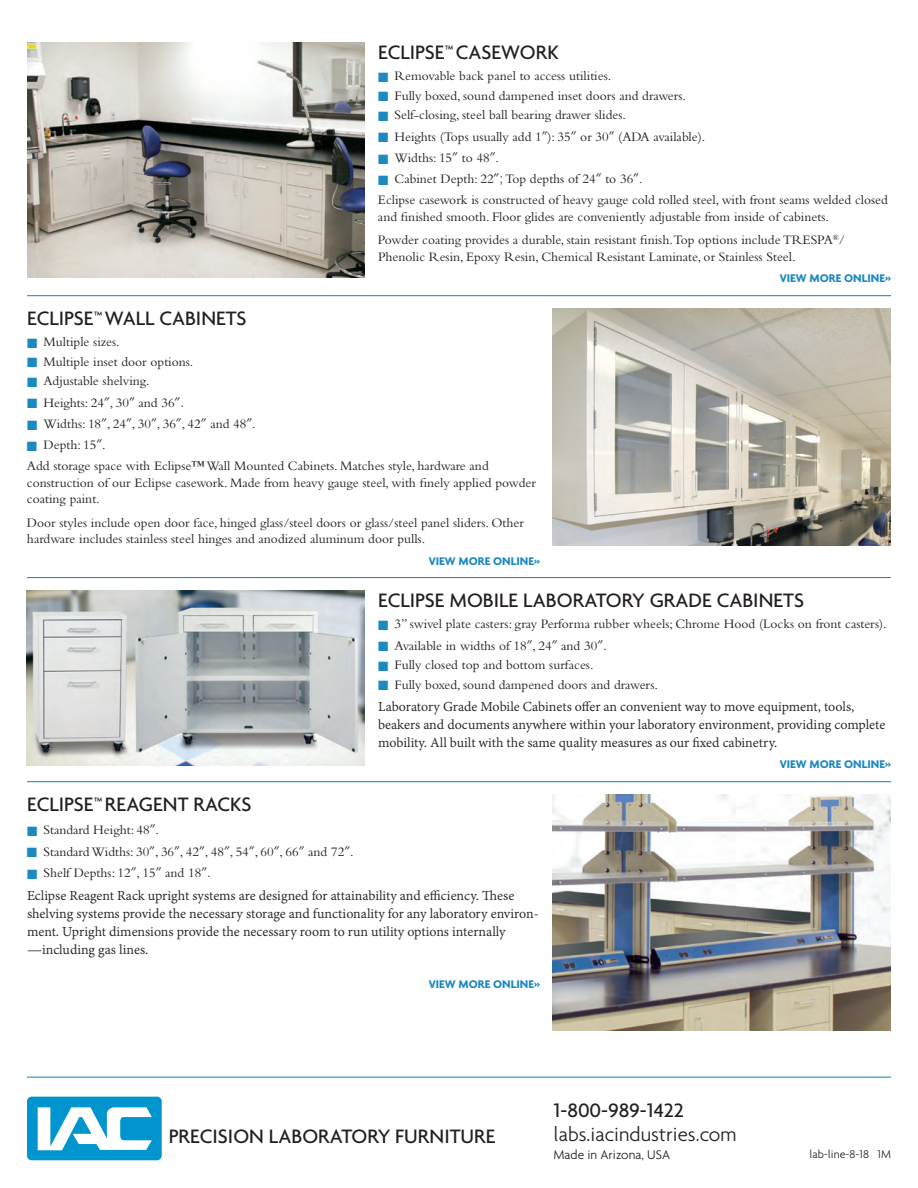
<style>
.page{position:relative;width:918px;height:1188px;background:#fff}
.page>*{position:absolute;margin:0;border:0;box-sizing:border-box;transform-origin:0 0}
.Prod_Subhead{font:500 21px "Agenda";color:#231f20}
.t1{font:300 21px "Agenda";color:#231f20}
.t2{font:15px/18px "Adobe Devanagari";color:#231f20}
.Product_Body{font:13.5px/16.5px "Bembo";color:#231f20}
.t3{font:300 13.5px "Agenda";color:#231f20}
.LINK_TEXT{font:700 12px "Agenda";color:#1c89c0}
.Product_Body-2{font:700 12px "Agenda";color:#1c89c0}
.Prod_SUB_Subhead{font:700 12px "Agenda";color:#1c89c0}
.t4{font:300 12px "Agenda";color:#231f20}
.s1{color:#1c89c0}
.s2{font-family:"Helvetica";font-weight:300;font-size:13.8px}
</style>
<div class="page">
<img style="left:553px;top:308px;width:338px;height:237px">
<img style="left:553px;top:795px;width:338px;height:235px">
<img style="left:27px;top:43px;width:337px;height:234px">
<hr style="left:27px;top:295px;width:864px;height:1px;background:#0089bf">
<hr style="left:27px;top:577px;width:864px;height:1px;background:#0089bf">
<hr style="left:27px;top:781px;width:864px;height:1px;background:#0089bf">
<hr style="left:27px;top:1077px;width:864px;height:1px;background:#0089bf">
<svg style="left:27px;top:1097px;width:135px;height:63px"></svg>
<img style="left:27px;top:591px;width:337px;height:174px">
<p class="Prod_Subhead" style="left:378px;top:39px;width:182px">ECLIPSE™ CASEWORK</p>
<p class="Product_Body" style="left:378px;top:68px;width:235px"><span class="s1">■</span> Removable back panel to access utilities.</p>
<p class="Product_Body" style="left:378px;top:87px;width:310px"><span class="s1">■</span> Fully boxed, sound dampened inset doors and drawers.</p>
<p class="Product_Body" style="left:378px;top:107px;width:249px"><span class="s1">■</span> Self-closing, steel ball bearing drawer slides.</p>
<p class="Product_Body" style="left:378px;top:128px;width:329px"><span class="s1">■</span> Heights (Tops usually add 1<span class="s2">″</span>): 35<span class="s2">″</span> or 30<span class="s2">″</span> (ADA available).</p>
<p class="Product_Body" style="left:378px;top:149px;width:122px"><span class="s1">■</span> Widths: 15<span class="s2">″</span> to 48<span class="s2">″</span>.</p>
<p class="Product_Body" style="left:378px;top:171px;width:266px"><span class="s1">■</span> Cabinet Depth: 22<span class="s2">″;</span> Top depths of 24<span class="s2">″</span> to 36<span class="s2">″</span>.</p>
<p class="Product_Body" style="left:378px;top:192px;width:511px">Eclipse casework is constructed of heavy gauge cold rolled steel, with front seams welded closed and finished smooth. Floor glides are conveniently adjustable from inside of cabinets.</p>
<p class="Product_Body" style="left:378px;top:231px;width:469px">Powder coating provides a durable, stain resistant finish.Top options include TRESPA<sup>®</sup>/<br>Phenolic Resin, Epoxy Resin, Chemical Resistant Laminate, or Stainless Steel.</p>
<p class="Product_Body-2" style="left:780px;top:271px;width:113px">VIEW MORE ONLINE»</p>
<p class="Prod_Subhead" style="left:27px;top:305px;width:221px">ECLIPSE™ WALL CABINETS</p>
<p class="Product_Body" style="left:27px;top:334px;width:94px"><span class="s1">■</span> Multiple sizes.</p>
<p class="Product_Body" style="left:27px;top:353px;width:168px"><span class="s1">■</span> Multiple inset door options.</p>
<p class="Product_Body" style="left:27px;top:373px;width:124px"><span class="s1">■</span> Adjustable shelving.</p>
<p class="Product_Body" style="left:27px;top:394px;width:159px"><span class="s1">■</span> Heights: 24<span class="s2">″</span>, 30<span class="s2">″</span> and 36<span class="s2">″.</span></p>
<p class="Product_Body" style="left:27px;top:415px;width:230px"><span class="s1">■</span> Widths: 18<span class="s2">″</span>, 24<span class="s2">″</span>, 30<span class="s2">″</span>, 36<span class="s2">″</span>, 42<span class="s2">″</span> and 48<span class="s2">″</span>.</p>
<p class="Product_Body" style="left:27px;top:437px;width:80px"><span class="s1">■</span> Depth: 15<span class="s2">″</span>.</p>
<p class="Product_Body" style="left:27px;top:458px;width:510px">Add storage space with Eclipse™ Wall Mounted Cabinets. Matches style, hardware and construction of our Eclipse casework. Made from heavy gauge steel, with finely applied powder coating paint.</p>
<p class="Product_Body" style="left:27px;top:514px;width:498px">Door styles include open door face, hinged glass/steel doors or glass/steel panel sliders. Other hardware includes stainless steel hinges and anodized aluminum door pulls.</p>
<p class="Prod_SUB_Subhead" style="left:429px;top:554px;width:113px">VIEW MORE ONLINE»</p>
<p class="Prod_Subhead" style="left:378px;top:587px;width:428px">ECLIPSE MOBILE LABORATORY GRADE CABINETS</p>
<p class="Product_Body" style="left:378px;top:616px;width:510px"><span class="s1">■</span> 3” swivel plate casters: gray Performa rubber wheels; Chrome Hood (Locks on front casters).</p>
<p class="Product_Body" style="left:378px;top:637px;width:230px"><span class="s1">■</span> Available in widths of 18<span class="s2">″</span>, 24<span class="s2">″</span> and 30<span class="s2">″.</span></p>
<p class="Product_Body" style="left:378px;top:656px;width:217px"><span class="s1">■</span> Fully closed top and bottom surfaces.</p>
<p class="Product_Body" style="left:378px;top:676px;width:281px"><span class="s1">■</span> Fully boxed, sound dampened doors and drawers.</p>
<p class="t2" style="left:378px;top:699px;width:509px">Laboratory Grade Mobile Cabinets offer an convenient way to move equipment, tools, beakers and documents anywhere within your laboratory environment, providing complete mobility. All built with the same quality measures as our fixed cabinetry.</p>
<p class="LINK_TEXT" style="left:780px;top:756px;width:113px">VIEW MORE ONLINE»</p>
<p class="Prod_Subhead" style="left:27px;top:791px;width:226px">ECLIPSE™ REAGENT RACKS</p>
<p class="Product_Body" style="left:27px;top:822px;width:134px"><span class="s1">■</span> Standard Height: 48<span class="s2">″</span>.</p>
<p class="Product_Body" style="left:27px;top:843px;width:328px"><span class="s1">■</span> Standard Widths: 30<span class="s2">″</span>, 36<span class="s2">″</span>, 42<span class="s2">″</span>, 48<span class="s2">″</span>, 54<span class="s2">″</span>, 60<span class="s2">″</span>, 66<span class="s2">″</span> and 72<span class="s2">″</span>.</p>
<p class="Product_Body" style="left:27px;top:864px;width:185px"><span class="s1">■</span> Shelf Depths: 12<span class="s2">″</span>, 15<span class="s2">″</span> and 18<span class="s2">″.</span></p>
<p class="t2" style="left:27px;top:887px;width:513px">Eclipse Reagent Rack upright systems are designed for attainability and efficiency. These shelving systems provide the necessary storage and functionality for any laboratory environ&shy;ment. Upright dimensions provide the necessary room to run utility options internally —including gas lines.</p>
<p class="LINK_TEXT" style="left:429px;top:977px;width:113px">VIEW MORE ONLINE»</p>
<p class="Prod_Subhead" style="left:169px;top:1123px;width:328px">PRECISION LABORATORY FURNITURE</p>
<p class="Prod_Subhead" style="left:554px;top:1098px;width:132px">1-800-989-1422</p>
<p class="t1" style="left:554px;top:1122px;width:185px">labs.iacindustries.com</p>
<p class="t3" style="left:554px;top:1147px;width:118px">Made in Arizona, USA</p>
<p class="t4" style="left:809px;top:1147px;width:83px">lab-line-8-18 1M</p>
</div>
